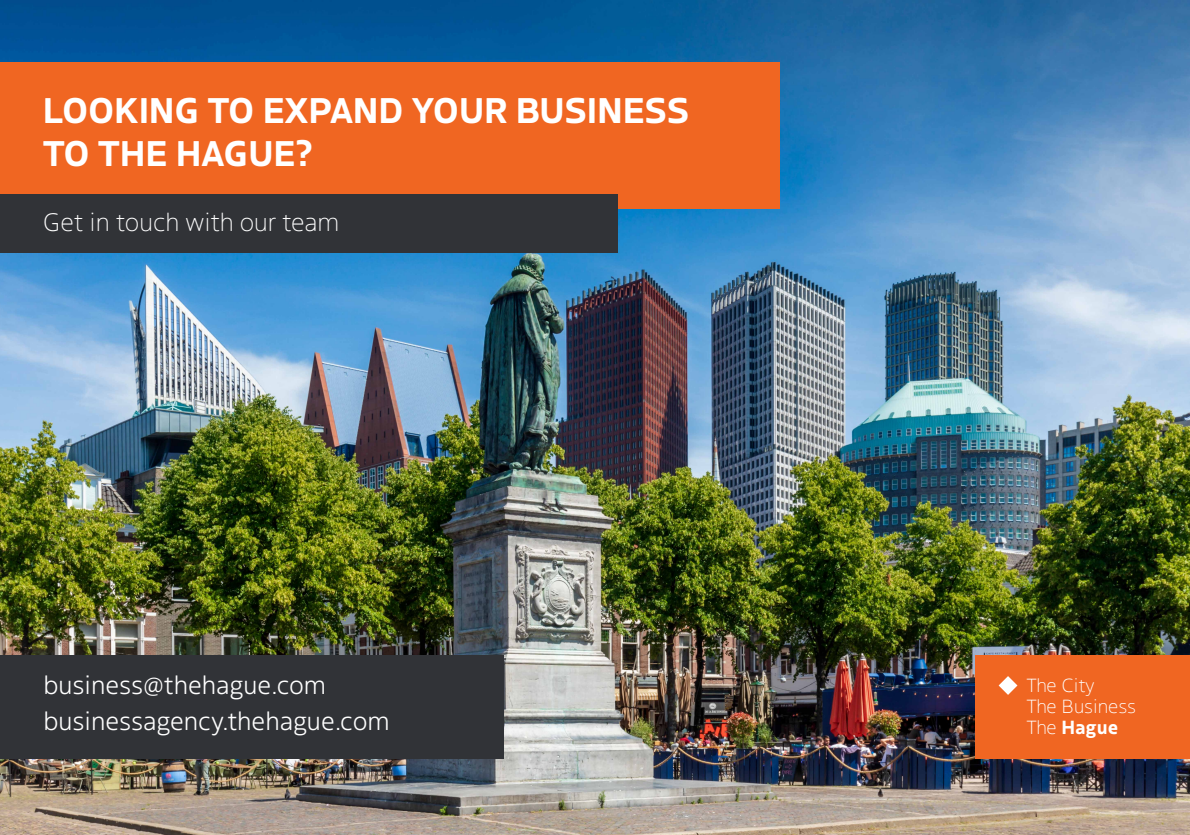
<style>
.page{position:relative;width:1190px;height:835px;background:#fff}
.page>*{position:absolute;margin:0;border:0;box-sizing:border-box;transform-origin:0 0}
.t1{font:700 35.52px/42.6px "Boreal";letter-spacing:-.005em;color:#fff}
.t2{font:300 25.55px/35.9px "Boreal";color:#fff}
.t3{font:200 25.2px "Boreal";color:#fff}
.t4{font:200 18.97px/20.9px "Boreal";color:#fff}
.s1{font-weight:700}
</style>
<div class="page">
<img style="left:0;top:0;width:1190px;height:834px">
<div style="left:0;top:654px;width:503px;height:104px;background:#313337"></div>
<div style="left:976px;top:654px;width:214px;height:104px;background:#f06622"></div>
<svg style="left:999px;top:676px;width:18px;height:18px"></svg>
<div style="left:0;top:62px;width:779px;height:147px;background:#f06622"></div>
<div style="left:0;top:194px;width:617px;height:59px;background:#313337"></div>
<h1 class="t1" style="left:43px;top:86px;width:648px">LOOKING TO EXPAND YOUR BUSINESS<br>TO THE HAGUE?</h1>
<p class="t3" style="left:43px;top:202px;width:298px">Get in touch with our team</p>
<p class="t2" style="left:43px;top:665px;width:348px">business@thehague.com businessagency.thehague.com</p>
<p class="t4" style="left:1026px;top:673px;width:111px">The City<br>The Business<br>The <span class="s1">Hague</span></p>
</div>
